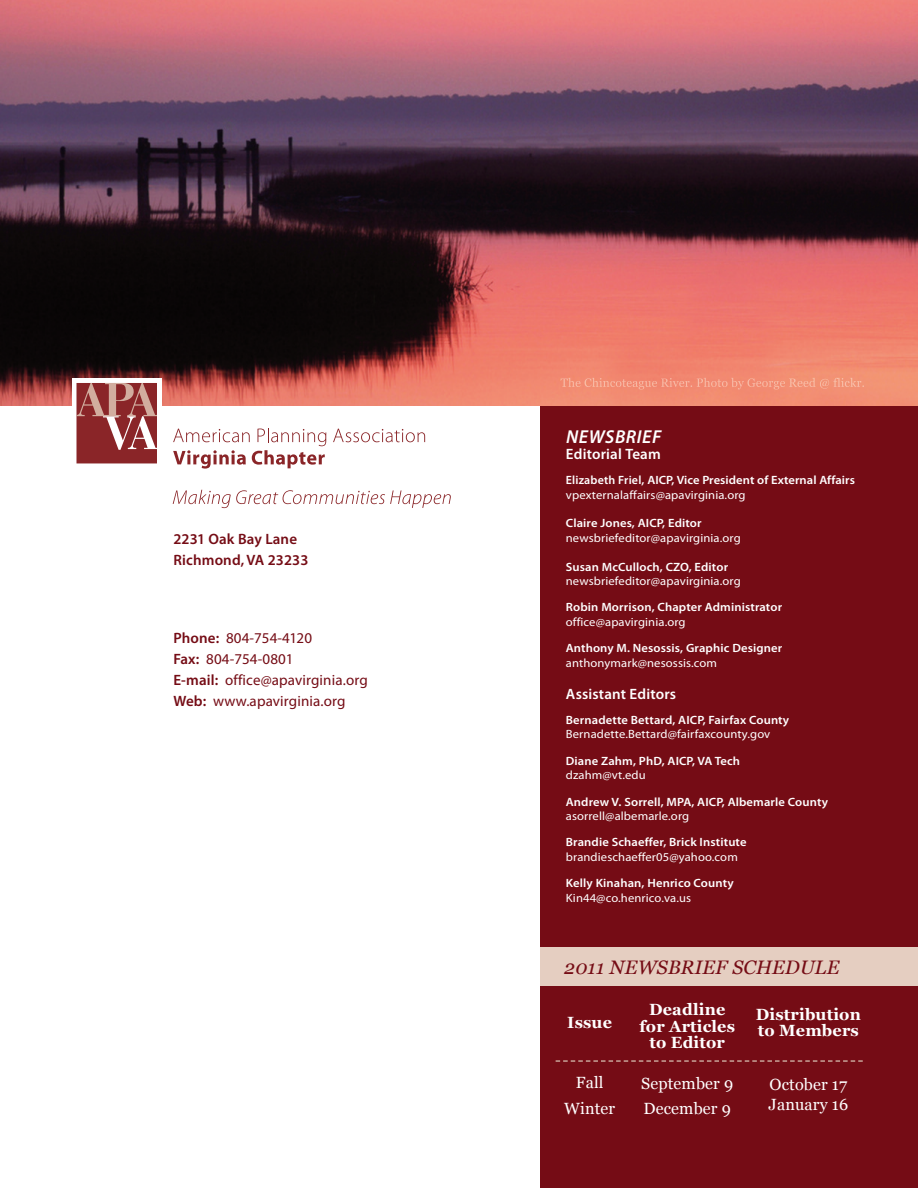
<style>
.page{position:relative;width:918px;height:1188px;background:#fff}
.page>*{position:absolute;margin:0;border:0;box-sizing:border-box;transform-origin:0 0}
.t1{font:italic 19.5px "Georgia";letter-spacing:.01em;color:#750c15}
.t2{font:italic 600 18.75px "Myriad Pro";letter-spacing:.03em;color:#fff}
.t3{font:700 16.2px/16.5px "Georgia";letter-spacing:.01em;color:#fff}
.t4{font:16.2px/25.5px "Georgia";letter-spacing:.01em;color:#fff}
.t5{font:15px/21px "Myriad Pro";letter-spacing:.01em;color:#750c15}
.t6{font:600 15px/21px "Myriad Pro";letter-spacing:.01em;color:#750c15}
.t7{font:600 15px "Myriad Pro";letter-spacing:.01em;color:#fff}
.t8{font:600 12px "Myriad Pro";letter-spacing:.01em;color:#fff;scale:1.05 1}
.t9{font:12px "Myriad Pro";letter-spacing:.01em;color:#fff;scale:1.05 1}
.t10{font:600 12px "Myriad Pro";letter-spacing:.01em;color:#fff}
.s1{font-weight:600}
</style>
<div class="page">
<div style="left:540px;top:0;width:378px;height:1188px;background:#750c15"></div>
<img style="left:0;top:0;width:918px;height:405px">
<div style="left:72px;top:378px;width:90px;height:90px;background:#fff"></div>
<svg style="left:77px;top:383px;width:80px;height:80px;background:#9f4c4c"></svg>
<svg style="left:173px;top:490px;width:278px;height:18px"></svg>
<svg style="left:333px;top:429px;width:92px;height:13px"></svg>
<svg style="left:173px;top:428px;width:153px;height:41px"></svg>
<img style="left:561px;top:378px;width:38px;height:9px">
<svg style="left:556px;top:1060px;width:307px;height:2px"></svg>
<div style="left:540px;top:947px;width:378px;height:39px;background:#e5cec1"></div>
<p class="t6" style="left:173px;top:530px;width:137px">2231 Oak Bay Lane<br>Richmond,VA 23233</p>
<p class="t5" style="left:173px;top:628px;width:196px"><span class="s1">Phone:</span> 804-754-4120<br><span class="s1">Fax:</span> 804-754-0801<br><span class="s1">E-mail:</span> office@apavirginia.org<br><span class="s1">Web:</span> www.apavirginia.org</p>
<h2 class="t2" style="left:566px;top:430px;width:97px">NEWSBRIEF</h2>
<p class="t7" style="left:566px;top:449px;width:96px">Editorial Team</p>
<p class="t10" style="left:566px;top:476px;width:291px">Elizabeth Friel, AICP, Vice President of External Affairs</p>
<p class="t9" style="left:566px;top:490px;width:173px">vpexternalaffairs@apavirginia.org</p>
<p class="t8" style="left:566px;top:519px;width:131px">Claire Jones, AICP, Editor</p>
<p class="t9" style="left:566px;top:533px;width:168px">newsbriefeditor@apavirginia.org</p>
<p class="t8" style="left:566px;top:562px;width:156px">Susan McCulloch, CZO, Editor</p>
<p class="t9" style="left:566px;top:577px;width:168px">newsbriefeditor@apavirginia.org</p>
<p class="t8" style="left:566px;top:603px;width:208px">Robin Morrison, Chapter Administrator</p>
<p class="t9" style="left:566px;top:617px;width:116px">office@apavirginia.org</p>
<p class="t8" style="left:566px;top:644px;width:208px">Anthony M. Nesossis, Graphic Designer</p>
<p class="t9" style="left:566px;top:658px;width:146px">anthonymark@nesossis.com</p>
<p class="t7" style="left:566px;top:688px;width:112px">Assistant Editors</p>
<p class="t8" style="left:566px;top:715px;width:214px">Bernadette Bettard, AICP, Fairfax County</p>
<p class="t9" style="left:566px;top:730px;width:196px">Bernadette.Bettard@fairfaxcounty.gov</p>
<p class="t8" style="left:566px;top:756px;width:168px">Diane Zahm, PhD, AICP, VA Tech</p>
<p class="t9" style="left:566px;top:771px;width:78px">dzahm@vt.edu</p>
<p class="t8" style="left:566px;top:797px;width:251px">Andrew V. Sorrell, MPA, AICP, Albemarle County</p>
<p class="t9" style="left:566px;top:811px;width:119px">asorrell@albemarle.org</p>
<p class="t8" style="left:566px;top:838px;width:174px">Brandie Schaeffer, Brick Institute</p>
<p class="t9" style="left:566px;top:852px;width:165px">brandieschaeffer05@yahoo.com</p>
<p class="t8" style="left:566px;top:879px;width:161px">Kelly Kinahan, Henrico County</p>
<p class="t9" style="left:566px;top:893px;width:121px">Kin44@co.henrico.va.us</p>
<h1 class="t1" style="left:564px;top:956px;width:277px">2011 NEWSBRIEF SCHEDULE</h1>
<h3 class="t3" style="left:567px;top:1014px;width:46px">Issue</h3>
<h3 class="t4" style="left:564px;top:1070px;width:52px;text-align:center">Fall<br>Winter</h3>
<h3 class="t3" style="left:639px;top:1001px;width:97px;text-align:center">Deadline for Articles to Editor</h3>
<h3 class="t4" style="left:641px;top:1070px;width:94px">September 9<br>December 9</h3>
<h3 class="t3" style="left:756px;top:1006px;width:106px">Distribution to Members</h3>
<h3 class="t4" style="left:769px;top:1075px;width:81px;line-height:19.5px">October 17<br>January 16</h3>
</div>
